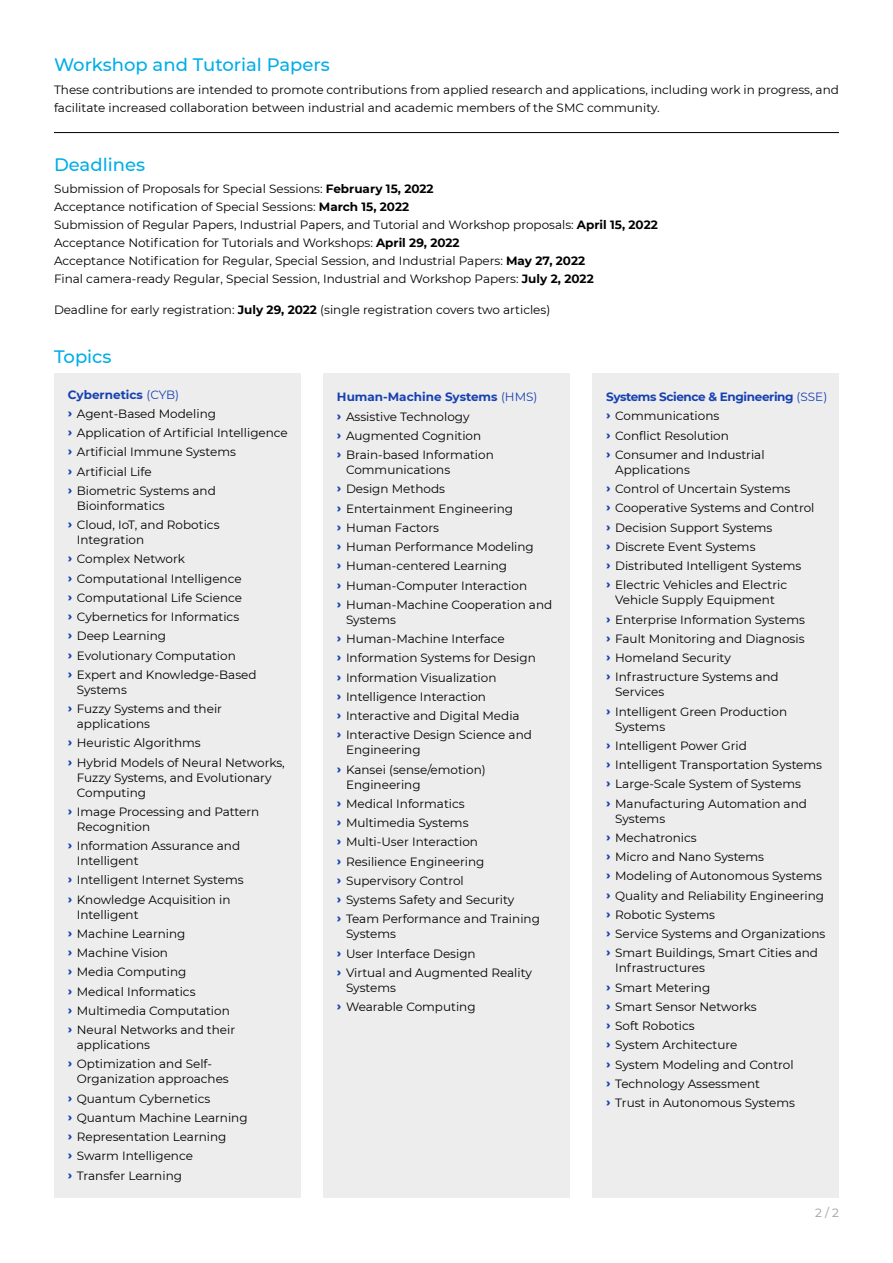
<style>
.page{position:relative;width:893px;height:1263px;background:#fff}
.page>*{position:absolute;margin:0;border:0;box-sizing:border-box;transform-origin:0 0}
.t1{font:500 18px "Montserrat";color:#00aee7}
.t2{font:12px/19.2px "Montserrat";color:#000}
.t3{font:12px "Montserrat";color:#9d9d9c}
.s1{font-weight:700}
.s2{font-weight:700;color:#1741b2}
.s3{color:#1741b2}
.s4{font-weight:800;color:#1741b2}
</style>
<div class="page">
<hr style="left:54px;top:132px;width:785px;height:1px;background:#000">
<div style="left:54px;top:374px;width:247px;height:824px;background:#ededed"></div>
<div style="left:592px;top:374px;width:247px;height:824px;background:#ededed"></div>
<div style="left:323px;top:374px;width:247px;height:824px;background:#ededed"></div>
<h1 class="t1" style="left:54px;top:52px;width:277px">Workshop and Tutorial Papers</h1>
<p class="t2" style="left:54px;top:80px;width:786px;line-height:18px">These contributions are intended to promote contributions from applied research and applications, including work in progress, and facilitate increased collaboration between industrial and academic members of the SMC community.</p>
<h1 class="t1" style="left:54px;top:152px;width:93px">Deadlines</h1>
<p class="t2" style="left:54px;top:179px;width:605px;line-height:18px">Submission of Proposals for Special Sessions: <span class="s1">February 15, 2022<br></span>Acceptance notification of Special Sessions: <span class="s1">March 15, 2022<br></span>Submission of Regular Papers, Industrial Papers, and Tutorial and Workshop proposals: <span class="s1">April 15, 2022<br></span>Acceptance Notification for Tutorials and Workshops: <span class="s1">April 29, 2022<br></span>Acceptance Notification for Regular, Special Session, and Industrial Papers: <span class="s1">May 27, 2022<br></span>Final camera-ready Regular, Special Session, Industrial and Workshop Papers: <span class="s1">July 2, 2022</span></p>
<p class="t2" style="left:54px;top:300px;width:498px">Deadline for early registration: <span class="s1">July 29, 2022</span> (single registration covers two articles)</p>
<h1 class="t1" style="left:54px;top:344px;width:59px">Topics</h1>
<p class="t2" style="left:68px;top:384px;width:222px"><span class="s2">Cybernetics</span> <span class="s3">(CYB)<br></span><span class="s4">›</span> Agent-Based Modeling<br><span class="s4">›</span> Application of Artificial Intelligence <span class="s4">›</span> Artificial Immune Systems<br><span class="s4">›</span> Artificial Life<br><span class="s4">›</span> Biometric Systems and</p>
<p class="t2" style="left:68px;top:496px;width:153px;text-indent:9px">Bioinformatics<br><span class="s4">›</span> Cloud, IoT, and Robotics</p>
<p class="t2" style="left:68px;top:530px;width:190px;text-indent:9px">Integration<br><span class="s4">›</span> Complex Network<br><span class="s4">›</span> Computational Intelligence<br><span class="s4">›</span> Computational Life Science<br><span class="s4">›</span> Cybernetics for Informatics<br><span class="s4">›</span> Deep Learning<br><span class="s4">›</span> Evolutionary Computation<br><span class="s4">›</span> Expert and Knowledge-Based</p>
<p class="t2" style="left:68px;top:680px;width:156px;text-indent:9px">Systems<br><span class="s4">›</span> Fuzzy Systems and their</p>
<p class="t2" style="left:68px;top:714px;width:218px;text-indent:9px">applications<br><span class="s4">›</span> Heuristic Algorithms<br><span class="s4">›</span> Hybrid Models of Neural Networks,</p>
<p class="t2" style="left:77px;top:769px;width:196px;line-height:15px">Fuzzy Systems, and Evolutionary<br>Computing</p>
<p class="t2" style="left:77px;top:804px;width:184px;line-height:15px;text-indent:-9px"><span class="s4">›</span> Image Processing and Pattern<br>Recognition</p>
<p class="t2" style="left:77px;top:838px;width:165px;line-height:15px;text-indent:-9px"><span class="s4">›</span> Information Assurance and<br>Intelligent</p>
<p class="t2" style="left:68px;top:870px;width:177px"><span class="s4">›</span> Intelligent Internet Systems <span class="s4">›</span> Knowledge Acquisition in</p>
<p class="t2" style="left:68px;top:904px;width:169px;text-indent:9px">Intelligent<br><span class="s4">›</span> Machine Learning<br><span class="s4">›</span> Machine Vision<br><span class="s4">›</span> Media Computing<br><span class="s4">›</span> Medical Informatics<br><span class="s4">›</span> Multimedia Computation <span class="s4">›</span> Neural Networks and their</p>
<p class="t2" style="left:68px;top:1035px;width:146px;text-indent:9px">applications<br><span class="s4">›</span> Optimization and Self-</p>
<p class="t2" style="left:68px;top:1069px;width:181px;text-indent:9px">Organization approaches<br><span class="s4">›</span> Quantum Cybernetics<br><span class="s4">›</span> Quantum Machine Learning <span class="s4">›</span> Representation Learning<br><span class="s4">›</span> Swarm Intelligence<br><span class="s4">›</span> Transfer Learning</p>
<p class="t2" style="left:337px;top:387px;width:202px"><span class="s2">Human-Machine Systems</span> <span class="s3">(HMS) </span><span class="s4">›</span> Assistive Technology<br><span class="s4">›</span> Augmented Cognition<br><span class="s4">›</span> Brain-based Information</p>
<p class="t2" style="left:337px;top:460px;width:217px;text-indent:9px">Communications<br><span class="s4">›</span> Design Methods<br><span class="s4">›</span> Entertainment Engineering<br><span class="s4">›</span> Human Factors<br><span class="s4">›</span> Human Performance Modeling<br><span class="s4">›</span> Human-centered Learning<br><span class="s4">›</span> Human-Computer Interaction<br><span class="s4">›</span> Human-Machine Cooperation and</p>
<p class="t2" style="left:337px;top:609px;width:200px;text-indent:9px">Systems<br><span class="s4">›</span> Human-Machine Interface<br><span class="s4">›</span> Information Systems for Design <span class="s4">›</span> Information Visualization<br><span class="s4">›</span> Intelligence Interaction<br><span class="s4">›</span> Interactive and Digital Media<br><span class="s4">›</span> Interactive Design Science and</p>
<p class="t2" style="left:337px;top:740px;width:150px;text-indent:9px">Engineering<br><span class="s4">›</span> Kansei (sense/emotion)</p>
<p class="t2" style="left:337px;top:774px;width:204px;text-indent:9px">Engineering<br><span class="s4">›</span> Medical Informatics<br><span class="s4">›</span> Multimedia Systems<br><span class="s4">›</span> Multi-User Interaction<br><span class="s4">›</span> Resilience Engineering<br><span class="s4">›</span> Supervisory Control<br><span class="s4">›</span> Systems Safety and Security<br><span class="s4">›</span> Team Performance and Training</p>
<p class="t2" style="left:337px;top:924px;width:196px;text-indent:9px">Systems<br><span class="s4">›</span> User Interface Design<br><span class="s4">›</span> Virtual and Augmented Reality</p>
<p class="t2" style="left:337px;top:977px;width:140px;text-indent:9px">Systems<br><span class="s4">›</span> Wearable Computing</p>
<p class="t2" style="left:606px;top:387px;width:223px"><span class="s2">Systems Science &amp; Engineering</span> <span class="s3">(SSE) </span><span class="s4">›</span> Communications<br><span class="s4">›</span> Conflict Resolution<br><span class="s4">›</span> Consumer and Industrial</p>
<p class="t2" style="left:606px;top:460px;width:210px;text-indent:9px">Applications<br><span class="s4">›</span> Control of Uncertain Systems<br><span class="s4">›</span> Cooperative Systems and Control <span class="s4">›</span> Decision Support Systems<br><span class="s4">›</span> Discrete Event Systems<br><span class="s4">›</span> Distributed Intelligent Systems<br><span class="s4">›</span> Electric Vehicles and Electric</p>
<p class="t2" style="left:606px;top:590px;width:200px;text-indent:9px">Vehicle Supply Equipment<br><span class="s4">›</span> Enterprise Information Systems <span class="s4">›</span> Fault Monitoring and Diagnosis <span class="s4">›</span> Homeland Security<br><span class="s4">›</span> Infrastructure Systems and</p>
<p class="t2" style="left:606px;top:682px;width:182px;text-indent:9px">Services<br><span class="s4">›</span> Intelligent Green Production</p>
<p class="t2" style="left:606px;top:716px;width:217px;text-indent:9px">Systems<br><span class="s4">›</span> Intelligent Power Grid<br><span class="s4">›</span> Intelligent Transportation Systems <span class="s4">›</span> Large-Scale System of Systems<br><span class="s4">›</span> Manufacturing Automation and</p>
<p class="t2" style="left:606px;top:808px;width:221px;text-indent:9px">Systems<br><span class="s4">›</span> Mechatronics<br><span class="s4">›</span> Micro and Nano Systems<br><span class="s4">›</span> Modeling of Autonomous Systems <span class="s4">›</span> Quality and Reliability Engineering <span class="s4">›</span> Robotic Systems<br><span class="s4">›</span> Service Systems and Organizations <span class="s4">›</span> Smart Buildings, Smart Cities and</p>
<p class="t2" style="left:606px;top:958px;width:190px;text-indent:9px">Infrastructures<br><span class="s4">›</span> Smart Metering<br><span class="s4">›</span> Smart Sensor Networks<br><span class="s4">›</span> Soft Robotics<br><span class="s4">›</span> System Architecture<br><span class="s4">›</span> System Modeling and Control <span class="s4">›</span> Technology Assessment<br><span class="s4">›</span> Trust in Autonomous Systems</p>
<p class="t3" style="left:815px;top:1205px;width:25px">2 / 2</p>
</div>
